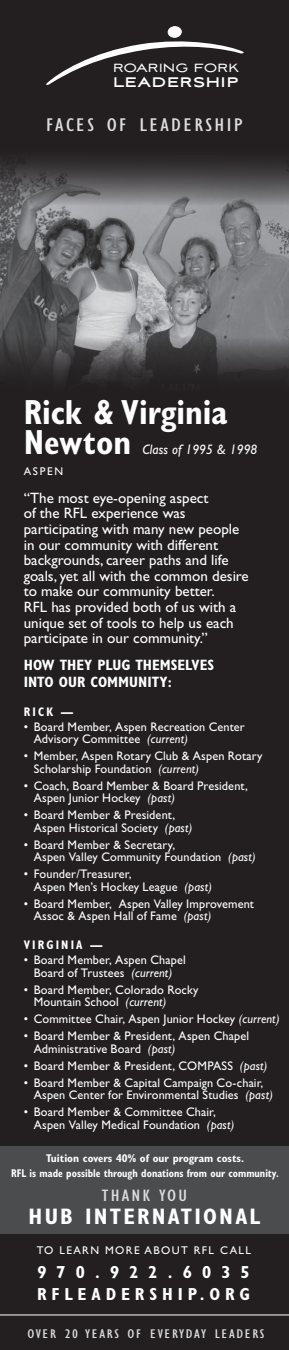
<style>
.page{position:relative;width:289px;height:1350px;background:#231f20}
.page>*{position:absolute;margin:0;border:0;box-sizing:border-box;transform-origin:0 0}
.t1{font:700 condensed 35px/30px "Gill Sans";color:#fff;scale:.95 1}
.t2{font:700 condensed 22.5px "Gill Sans";letter-spacing:.1em;color:#fff}
.t3{font:condensed 19px "Gill Sans";letter-spacing:.1em;color:#dcdddf;scale:1.25 1}
.t4{font:700 condensed 17.5px/22.5px "Gill Sans";letter-spacing:.28em;color:#fff}
.t5{font:700 17.38px "Aviano Sans";letter-spacing:.035em;color:#fff}
.t6{font:condensed 17px "Gill Sans";letter-spacing:.1em;color:#dcdddf;scale:1.25 1}
.t7{font:15px/15.6px "Gill Sans";color:#fff}
.t8{font:700 condensed 15px/16.9px "Gill Sans";color:#fff}
.t9{font:14.88px "Aviano Sans";color:#fff}
.t10{font:italic 13.75px "Gill Sans";letter-spacing:.01em;color:#fff;scale:.95 1}
.t11{font:condensed 13px "Gill Sans";letter-spacing:.1em;color:#dcdddf;scale:1.25 1}
.t12{font:12.5px/12.5px "Gill Sans";letter-spacing:.01em;color:#fff}
.t13{font:700 condensed 12.5px "Gill Sans";letter-spacing:.18em;color:#fff;scale:.95 1}
.t14{font:700 condensed 11.25px/15px "Gill Sans";color:#fff;text-align:center}
.t15{font:11.25px "Gill Sans";letter-spacing:.125em;color:#fff}
.s1{font-style:italic}
</style>
<div class="page">
<hr style="left:0;top:1315px;width:289px;height:1px;background:#fff">
<div style="left:0;top:1146px;width:289px;height:88px;background:#4b4c4d"></div>
<svg style="left:46px;top:37px;width:198px;height:48px"></svg>
<div style="left:168px;top:26px;width:13px;height:12px;background:#fff;border-radius:50%"></div>
<div style="left:167px;top:26px;width:15px;height:12px;border:1px solid #fff;border-radius:50%"></div>
<img style="left:0;top:159px;width:289px;height:223px">
<p class="t9" style="left:113px;top:60px;width:127px">ROARING FORK</p>
<h3 class="t5" style="left:113px;top:72px;width:127px">LEADERSHIP</h3>
<h3 class="t3" style="left:46px;top:115px;width:159px">FACES OF LEADERSHIP</h3>
<h1 class="t1" style="left:24px;top:397px;width:216px">Rick &amp; Virginia<br>Newton</h1>
<p class="t10" style="left:142px;top:442px;width:122px">Class of 1995 &amp; 1998</p>
<p class="t15" style="left:24px;top:465px;width:41px">Aspen</p>
<p class="t7" style="left:24px;top:490px;width:226px">“The most eye-opening aspect<br>of the RFL experience was participating with many new people in our community with different backgrounds, career paths and life goals, yet all with the common desire to make our community better.<br>RFL has provided both of us with a unique set of tools to help us each participate in our community.”</p>
<p class="t8" style="left:24px;top:656px;width:192px">How they plug themselves into our community:</p>
<p class="t13" style="left:24px;top:704px;width:54px">Rick —</p>
<p class="t12" style="left:34px;top:720px;width:212px;text-indent:-10px">• Board Member, Aspen Recreation Center<br>Advisory Committee <span class="s1">(current)</span></p>
<p class="t12" style="left:24px;top:750px;width:240px">• Member, Aspen Rotary Club &amp; Aspen Rotary<br>Scholarship Foundation <span class="s1">(current)</span></p>
<p class="t12" style="left:34px;top:779px;width:216px;text-indent:-10px">• Coach, Board Member &amp; Board President,<br>Aspen Junior Hockey <span class="s1">(past)</span></p>
<p class="t12" style="left:34px;top:809px;width:160px;text-indent:-10px">• Board Member &amp; President,<br>Aspen Historical Society <span class="s1">(past)</span></p>
<p class="t12" style="left:34px;top:838px;width:223px;text-indent:-10px">• Board Member &amp; Secretary,<br>Aspen Valley Community Foundation <span class="s1">(past)</span></p>
<p class="t12" style="left:34px;top:868px;width:180px;text-indent:-10px">• Founder/Treasurer,<br>Aspen Men’s Hockey League <span class="s1">(past)</span></p>
<p class="t12" style="left:34px;top:897px;width:222px;text-indent:-10px">• Board Member, Aspen Valley Improvement<br>Assoc &amp; Aspen Hall of Fame <span class="s1">(past)</span></p>
<p class="t13" style="left:24px;top:937px;width:84px">Virgin ia —</p>
<p class="t12" style="left:24px;top:954px;width:163px">• Board Member, Aspen Chapel<br>Board of Trustees <span class="s1">(current)</span></p>
<p class="t12" style="left:24px;top:983px;width:176px">• Board Member, Colorado Rocky<br>M ountain School <span class="s1">(current)</span></p>
<p class="t12" style="left:24px;top:1013px;width:257px">• Committee Chair, Aspen Junior Hockey <span class="s1">(current)</span></p>
<p class="t12" style="left:34px;top:1030px;width:217px;text-indent:-10px">• Board Member &amp; President, Aspen Chapel<br>Administrative Board <span class="s1">(past)</span></p>
<p class="t12" style="left:24px;top:1059px;width:245px">• Board Member &amp; President, COMPASS <span class="s1">(past)</span></p>
<p class="t12" style="left:34px;top:1076px;width:241px;text-indent:-10px">• Board Member &amp; Capital Campaign Co-chair,<br>Aspen Center for Environmental Studies <span class="s1">(past)</span></p>
<p class="t12" style="left:34px;top:1106px;width:202px;text-indent:-10px">• Board Member &amp; Committee Chair,<br>Aspen Valley Medical Foundation <span class="s1">(past)</span></p>
<p class="t14" style="left:11px;top:1151px;width:269px">Tuition covers 40% of our program costs.<br>RFL is made possible through donations from our community.</p>
<h3 class="t6" style="left:102px;top:1186px;width:70px">THANK YOU</h3>
<h2 class="t2" style="left:29px;top:1203px;width:233px">hub international</h2>
<p class="t15" style="left:37px;top:1244px;width:201px">To learn more about RFL call</p>
<h3 class="t4" style="left:37px;top:1260px;width:214px">970.922.6035 rfleadership.org</h3>
<p class="t11" style="left:28px;top:1326px;width:191px">OVER 20 YEARS OF EVERYDAY LEADERS</p>
</div>
